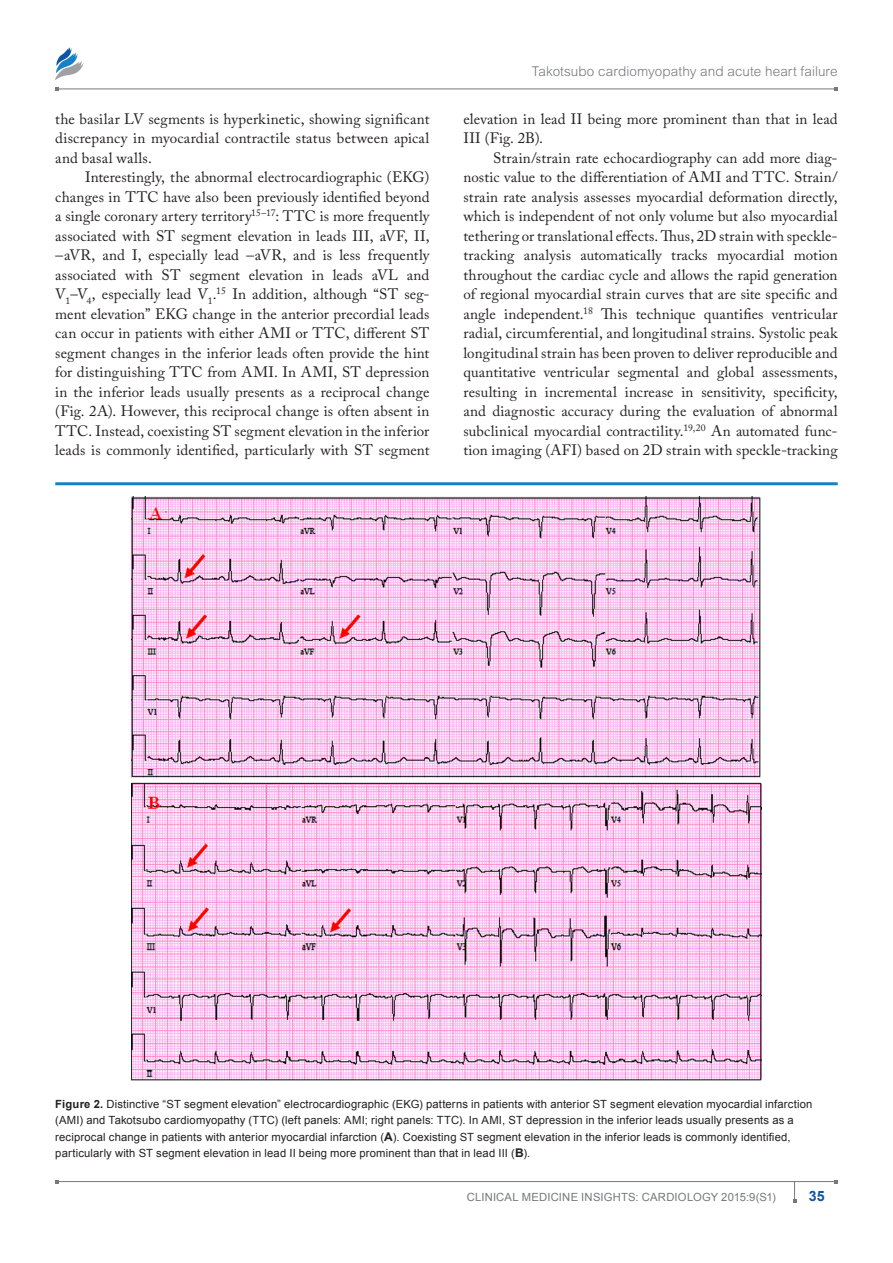
<style>
.page{position:relative;width:893px;height:1263px;background:#fff}
.page>*{position:absolute;margin:0;border:0;box-sizing:border-box;transform-origin:0 0}
.Tx{font:15px/19.5px "Adobe Caslon Pro";letter-spacing:.01em;color:#231f20;text-align:justify}
.RunF-folio{font:700 14.25px "Arial";color:#1055a4}
.RunH{font:300 13.5px "Arial MT Std";letter-spacing:.005em;color:#76787b}
.FigC{font:11.25px/16.5px "Arial";letter-spacing:.015em;color:#231f20}
.RunF{font:11.25px "Arial";letter-spacing:.015em;color:#76787b}
.s1{font-weight:700}
.s2{font-weight:700;font-size:12px}
</style>
<div class="page">
<hr style="left:57px;top:89px;width:779px;height:1px;background:#76787b">
<hr style="left:57px;top:1181px;width:779px;height:1px;background:#76787b">
<img style="left:55px;top:47px;width:29px;height:33px">
<svg style="left:793px;top:1182px;width:3px;height:20px"></svg>
<hr style="left:55px;top:482px;width:783px;height:3px;background:#1582c5">
<img style="left:131px;top:496px;width:631px;height:585px">
<p class="Tx" style="left:55px;top:109px;width:376px">the basilar LV segments is hyperkinetic, showing significant discrepancy in myocardial contractile status between apical and basal walls.</p>
<p class="Tx" style="left:55px;top:167px;width:376px;text-indent:30px">Interestingly, the abnormal electrocardiographic (EKG) changes in TTC have also been previously identified beyond a single coronary artery territory<sup>15–17</sup>: TTC is more frequently associated with ST segment elevation in leads III, aVF, II, −aVR, and I, especially lead −aVR, and is less frequently associated with ST segment elevation in leads aVL and V<sub>1</sub>–V<sub>4</sub>, especially lead V<sub>1</sub>.<sup>15</sup> In addition, although “ST seg&shy;ment elevation” EKG change in the anterior precordial leads can occur in patients with either AMI or TTC, different ST segment changes in the inferior leads often provide the hint for distinguishing TTC from AMI. In AMI, ST depression in the inferior leads usually presents as a reciprocal change (Fig. 2A). However, this reciprocal change is often absent in TTC. Instead, coexisting ST segment elevation in the inferior leads is commonly identified, particularly with ST segment</p>
<p class="RunH" style="left:532px;top:63px;width:307px">Takotsubo cardiomyopathy and acute heart failure</p>
<p class="Tx" style="left:463px;top:109px;width:376px">elevation in lead II being more prominent than that in lead<br>III (Fig. 2B).</p>
<p class="Tx" style="left:463px;top:148px;width:376px;text-indent:30px">Strain/strain rate echocardiography can add more diag&shy;nostic value to the differentiation of AMI and TTC. Strain/ strain rate analysis assesses myocardial deformation directly, which is independent of not only volume but also myocardial tethering or translational effects. Thus, 2D strain with speckle&shy;tracking analysis automatically tracks myocardial motion throughout the cardiac cycle and allows the rapid generation of regional myocardial strain curves that are site specific and angle independent.<sup>18</sup> This technique quantifies ventricular radial, circumferential, and longitudinal strains. Systolic peak longitudinal strain has been proven to deliver reproducible and quantitative ventricular segmental and global assessments, resulting in incremental increase in sensitivity, specificity, and diagnostic accuracy during the evaluation of abnormal subclinical myocardial contractility.<sup>19,20</sup> An automated func&shy;tion imaging (AFI) based on 2D strain with speckle-tracking</p>
<p class="FigC" style="left:55px;top:1096px;width:759px"><span class="s1">Figure 2.</span> Distinctive “ST segment elevation” electrocardiographic (EKG) patterns in patients with anterior ST segment elevation myocardial infarction (AMI) and Takotsubo cardiomyopathy (TTC) (left panels: AMI ; right panels: TTC). I n AMI , ST depression in the inferior leads usually presents as a reciprocal change in patients with anterior myocardial infarction (<span class="s2">A</span>). Coexisting ST segment elevation in the inferior leads is commonly identified, particularly with ST segment elevation in lead II being more prominent than that in lead III (<span class="s2">B</span>).</p>
<p class="RunF" style="left:467px;top:1189px;width:311px">Clinical Medicine I nsights: Cardiology 2015:9(S1)</p>
<p class="RunF-folio" style="left:809px;top:1186px;width:17px">35</p>
</div>
